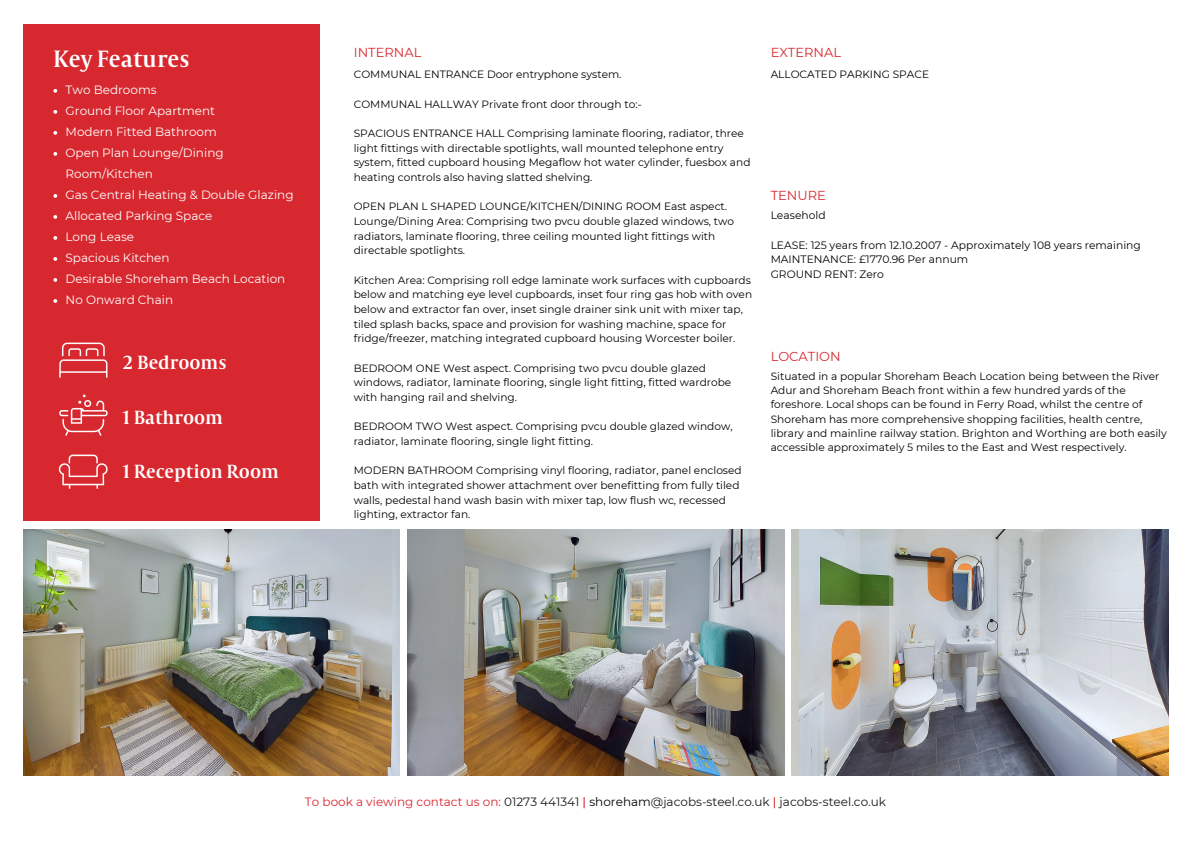
<style>
.page{position:relative;width:1191px;height:843px;background:#fff}
.page>*{position:absolute;margin:0;border:0;box-sizing:border-box;transform-origin:0 0}
.t1{font:26px "Capitolium Road";color:#fff}
.t2{font:21px "Capitolium Road";color:#fff}
.t3{font:13px "Montserrat";color:#d7282f}
.t4{font:12px/21px "Montserrat";color:#fff}
.t5{font:12px "Montserrat";color:#191718}
.t6{font:10.7px "Montserrat";color:#000}
.t7{font:10.6px/14.6px "Montserrat";color:#000}
.s1{color:#d7282f}
.s2{font-weight:500;color:#d7282f}
.s3{color:#000}
</style>
<div class="page">
<img style="left:23px;top:529px;width:377px;height:246px">
<img style="left:407px;top:529px;width:377px;height:246px">
<img style="left:791px;top:529px;width:377px;height:246px">
<div style="left:23px;top:25px;width:297px;height:495px;background:#d7282f"></div>
<img style="left:58px;top:454px;width:50px;height:35px">
<img style="left:59px;top:394px;width:49px;height:42px">
<img style="left:59px;top:342px;width:49px;height:36px">
<svg style="left:53px;top:89px;width:4px;height:4px"></svg>
<svg style="left:53px;top:110px;width:4px;height:4px"></svg>
<svg style="left:53px;top:131px;width:4px;height:4px"></svg>
<svg style="left:53px;top:152px;width:4px;height:4px"></svg>
<svg style="left:53px;top:194px;width:4px;height:4px"></svg>
<svg style="left:53px;top:215px;width:4px;height:4px"></svg>
<svg style="left:53px;top:236px;width:4px;height:4px"></svg>
<svg style="left:53px;top:257px;width:4px;height:4px"></svg>
<svg style="left:53px;top:278px;width:4px;height:4px"></svg>
<svg style="left:53px;top:299px;width:4px;height:4px"></svg>
<p class="t1" style="left:53px;top:50px;width:138px">Key Features</p>
<p class="t4" style="left:66px;top:79px;width:92px">Two Bedrooms</p>
<p class="t4" style="left:66px;top:100px;width:151px">Ground Floor Apartment</p>
<p class="t4" style="left:66px;top:121px;width:153px">Modern Fitted Bathroom</p>
<p class="t4" style="left:66px;top:142px;width:160px">Open Plan Lounge/Dining<br>Room/Kitchen</p>
<p class="t4" style="left:66px;top:184px;width:229px">Gas Central Heating &amp; Double Glazing</p>
<p class="t4" style="left:66px;top:205px;width:148px">Allocated Parking Space</p>
<p class="t4" style="left:66px;top:226px;width:70px">Long Lease</p>
<p class="t4" style="left:66px;top:247px;width:106px">Spacious Kitchen</p>
<p class="t4" style="left:66px;top:268px;width:221px">Desirable Shoreham Beach Location</p>
<p class="t4" style="left:66px;top:289px;width:109px">No Onward Chain</p>
<h2 class="t2" style="left:123px;top:355px;width:105px">2 Bedrooms</h2>
<p class="t2" style="left:123px;top:410px;width:102px">1 Bathroom</p>
<h2 class="t2" style="left:123px;top:464px;width:157px">1 Reception Room</h2>
<p class="t3" style="left:354px;top:45px;width:69px">INTERNAL</p>
<h2 class="t3" style="left:770px;top:45px;width:72px">EXTERNAL</h2>
<h3 class="t7" style="left:354px;top:67px;width:269px">COMMUNAL ENTRANCE Door entryphone system.</h3>
<p class="t7" style="left:354px;top:96px;width:289px">COMMUNAL HALLWAY Private front door through to:-</p>
<p class="t7" style="left:354px;top:126px;width:398px">SPACIOUS ENTRANCE HALL Comprising laminate flooring, radiator, three light fittings with directable spotlights, wall mounted telephone entry system, fitted cupboard housing Megaflow hot water cylinder, fuesbox and heating controls also having slatted shelving.</p>
<p class="t7" style="left:354px;top:199px;width:375px">OPEN PLAN L SHAPED LOUNGE/KITCHEN/DINING ROOM East aspect.</p>
<p class="t7" style="left:354px;top:214px;width:382px">Lounge/Dining Area: Comprising two pvcu double glazed windows, two radiators, laminate flooring, three ceiling mounted light fittings with directable spotlights.</p>
<p class="t7" style="left:354px;top:272px;width:400px">Kitchen Area: Comprising roll edge laminate work surfaces with cupboards below and matching eye level cupboards, inset four ring gas hob with oven below and extractor fan over, inset single drainer sink unit with mixer tap, tiled splash backs, space and provision for washing machine, space for fridge/freezer, matching integrated cupboard housing Worcester boiler.</p>
<p class="t7" style="left:354px;top:360px;width:379px">BEDROOM ONE West aspect. Comprising two pvcu double glazed windows, radiator, laminate flooring, single light fitting, fitted wardrobe with hanging rail and shelving.</p>
<p class="t7" style="left:354px;top:419px;width:380px">BEDROOM TWO West aspect. Comprising pvcu double glazed window, radiator, laminate flooring, single light fitting.</p>
<p class="t7" style="left:354px;top:463px;width:389px">MODERN BATHROOM Comprising vinyl flooring, radiator, panel enclosed bath with integrated shower attachment over benefitting from fully tiled walls, pedestal hand wash basin with mixer tap, low flush wc, recessed lighting, extractor fan.</p>
<p class="t7" style="left:770px;top:67px;width:160px">ALLOCATED PARKING SPACE</p>
<h3 class="t3" style="left:770px;top:187px;width:57px">TENURE</h3>
<p class="t6" style="left:770px;top:208px;width:56px">Leasehold</p>
<p class="t6" style="left:770px;top:238px;width:372px">LEASE: 125 years from 12.10.2007 - Approximately 108 years remaining</p>
<p class="t6" style="left:770px;top:253px;width:199px">MAINTENANCE: £1770.96 Per annum</p>
<p class="t6" style="left:770px;top:268px;width:115px">GROUND RENT: Zero</p>
<h5 class="t3" style="left:770px;top:348px;width:72px">LOCATION</h5>
<h3 class="t7" style="left:770px;top:369px;width:397px;line-height:14.2px">Situated in a popular Shoreham Beach Location being between the River Adur and Shoreham Beach front within a few hundred yards of the foreshore. Local shops can be found in Ferry Road, whilst the centre of Shoreham has more comprehensive shopping facilities, health centre, library and mainline railway station. Brighton and Worthing are both easily accessible approximately 5 miles to the East and West respectively.</h3>
<h1 class="t5" style="left:305px;top:793px;width:582px"><span class="s1">To book a viewing contact us on:</span> 01273 441341 <span class="s2">|</span> <span class="s3">shoreham</span>@jacobs-steel.co.uk <span class="s2">|</span> jacobs-steel.co.uk</h1>
</div>
